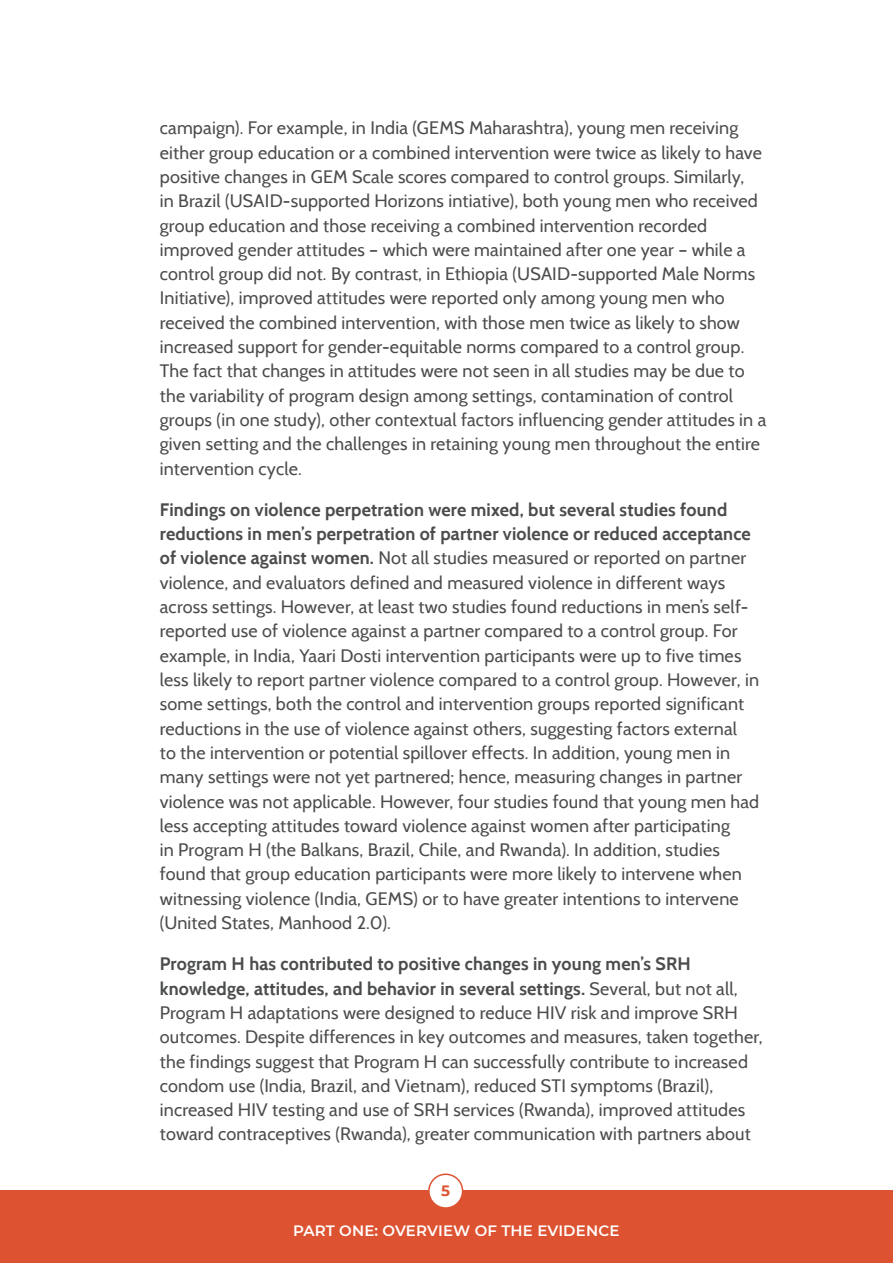
<style>
.page{position:relative;width:893px;height:1263px;background:#fff}
.page>*{position:absolute;margin:0;border:0;box-sizing:border-box;transform-origin:0 0}
.t1{font:18px/24.3px "Cabin";letter-spacing:.01em;color:#4b4c4d}
.t2{font:600 15px "Montserrat";letter-spacing:.01em;color:#fff}
.t3{font:700 15px "Montserrat";color:#dd5331}
.s1{font-weight:700}
</style>
<div class="page">
<div style="left:0;top:1190px;width:893px;height:73px;background:#dd5331"></div>
<div style="left:429px;top:1174px;width:34px;height:34px;background:#fff;border-radius:50%"></div>
<div style="left:428px;top:1173px;width:35px;height:36px;border:2px solid #dd5331;border-radius:50%"></div>
<p class="t1" style="left:160px;top:116px;width:608px">campaign). For example, in India (GEMS Maharashtra), young men receiving either group education or a combined intervention were twice as likely to have positive changes in GEM Scale scores compared to control groups. Similarly,<br>in Brazil (USAID-supported Horizons intiative), both young men who received group education and those receiving a combined intervention recorded improved gender attitudes – which were maintained after one year – while a control group did not. By contrast, in Ethiopia (USAID-supported Male Norms Initiative), improved attitudes were reported only among young men who received the combined intervention, with those men twice as likely to show increased support for gender-equitable norms compared to a control group.<br>The fact that changes in attitudes were not seen in all studies may be due to the variability of program design among settings, contamination of control groups (in one study), other contextual factors influencing gender attitudes in a given setting and the challenges in retaining young men throughout the entire intervention cycle.</p>
<p class="t1" style="left:160px;top:497px;width:601px"><span class="s1">Findings on violence perpetration were mixed, but several studies found reductions in men’s perpetration of partner violence or reduced acceptance of violence against women.</span> Not all studies measured or reported on partner violence, and evaluators defined and measured violence in different ways across settings. However, at least two studies found reductions in men’s self&shy;reported use of violence against a partner compared to a control group. For example, in India, Yaari Dosti intervention participants were up to five times less likely to report partner violence compared to a control group. However, in some settings, both the control and intervention groups reported significant reductions in the use of violence against others, suggesting factors external<br>to the intervention or potential spillover effects. In addition, young men in many settings were not yet partnered; hence, measuring changes in partner violence was not applicable. However, four studies found that young men had less accepting attitudes toward violence against women after participating<br>in Program H (the Balkans, Brazil, Chile, and Rwanda). In addition, studies found that group education participants were more likely to intervene when witnessing violence (India, GEMS) or to have greater intentions to intervene (United States, Manhood 2.0).</p>
<p class="t1" style="left:160px;top:952px;width:604px"><span class="s1">Program H has contributed to positive changes in young men’s SRH knowledge, attitudes, and behavior in several settings.</span> Several, but not all, Program H adaptations were designed to reduce HIV risk and improve SRH outcomes. Despite differences in key outcomes and measures, taken together, the findings suggest that Program H can successfully contribute to increased condom use (India, Brazil, and Vietnam), reduced STI symptoms (Brazil), increased HIV testing and use of SRH services (Rwanda), improved attitudes toward contraceptives (Rwanda), greater communication with partners about</p>
<p class="t3" style="left:441px;top:1180px;width:10px">5</p>
<p class="t2" style="left:293px;top:1220px;width:328px">PART ONE: OVERVIEW OF THE EVIDENCE</p>
</div>
